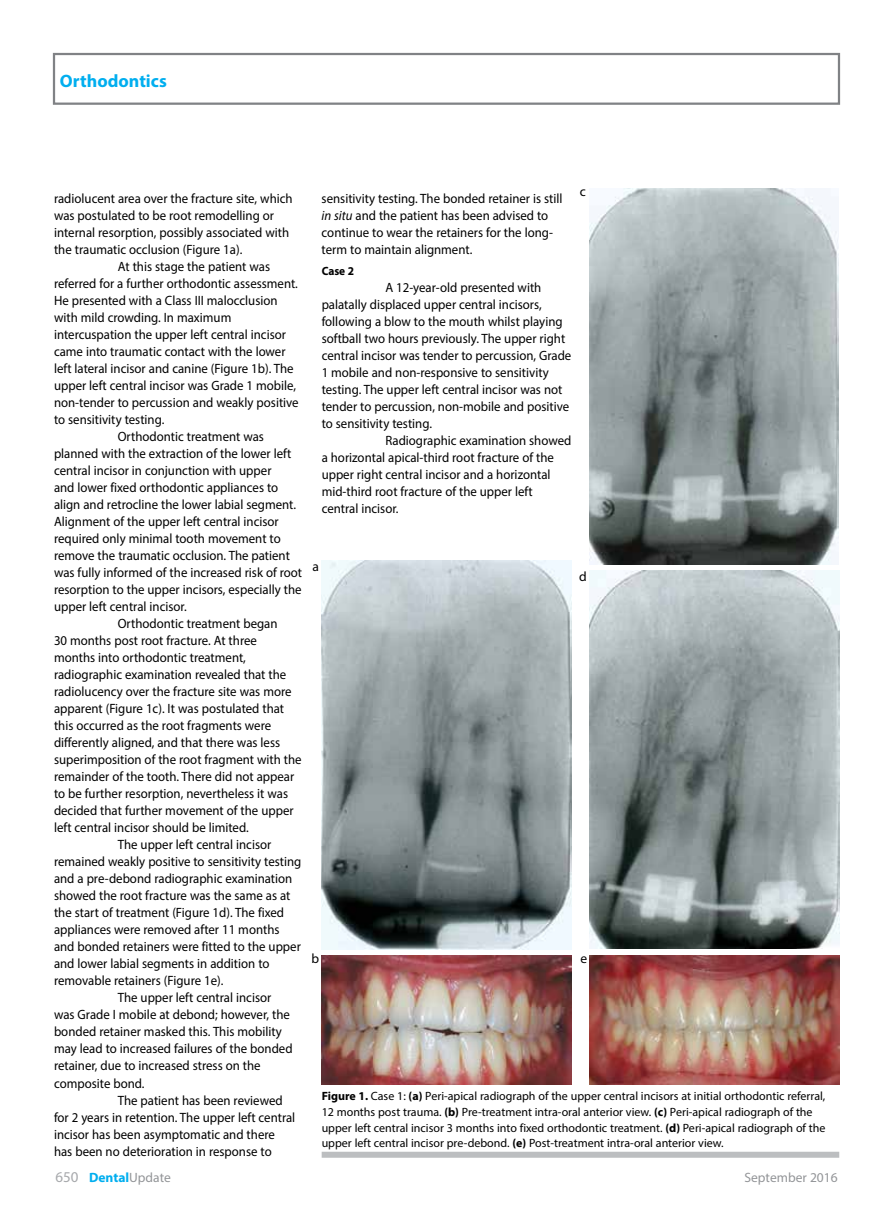
<style>
.page{position:relative;width:893px;height:1212px;background:#fff}
.page>*{position:absolute;margin:0;border:0;box-sizing:border-box;transform-origin:0 0}
.t1{font:700 18px "Myriad Pro";color:#00aeef}
.t2{font:13.5px/17px "Myriad Pro";color:#000;scale:.95 1}
.t3{font:700 13.5px "Myriad Pro";color:#00aeef}
.t4{font:13.5px "Myriad Pro";color:#939598}
.t5{font:13.5px "Myriad Pro";color:#000}
.t6{font:12px/15.8px "Myriad Pro";color:#000}
.t7{font:700 12px "Myriad Pro";color:#000;scale:.95 1}
.s1{font-style:italic}
.s2{font-weight:700}
.s3{font-weight:400;font-size:15px;color:#a7a9ac}
.s4{font-weight:400;color:#939598}
</style>
<div class="page">
<div style="left:53px;top:53px;width:787px;height:52px;border:2px solid #808285"></div>
<img style="left:322px;top:561px;width:249px;height:388px">
<img style="left:322px;top:955px;width:250px;height:129px">
<img style="left:589px;top:189px;width:250px;height:375px">
<img style="left:589px;top:570px;width:250px;height:378px">
<img style="left:589px;top:955px;width:250px;height:129px">
<div style="left:322px;top:1152px;width:517px;height:6px;background:#bcbec0"></div>
<h1 class="t1" style="left:60px;top:69px;width:108px">Orthodontics</h1>
<p class="t2" style="left:54px;top:190px;width:253px">radiolucent area over the fracture site, which</p>
<p class="t2" style="left:54px;top:207px;width:233px">was postulated to be root remodelling or</p>
<p class="t2" style="left:54px;top:224px;width:249px">internal resorption, possibly associated with</p>
<p class="t2" style="left:54px;top:241px;width:200px">the traumatic occlusion (Figure 1a).</p>
<p class="t2" style="left:118px;top:258px;width:162px">At this stage the patient was</p>
<p class="t2" style="left:54px;top:275px;width:258px">referred for a further orthodontic assessment.</p>
<p class="t2" style="left:54px;top:292px;width:237px">He presented with a Class III malocclusion</p>
<p class="t2" style="left:54px;top:309px;width:188px">with mild crowding. In maximum</p>
<p class="t2" style="left:54px;top:326px;width:246px">intercuspation the upper left central incisor</p>
<p class="t2" style="left:54px;top:343px;width:245px">came into traumatic contact with the lower</p>
<p class="t2" style="left:54px;top:360px;width:254px">left lateral incisor and canine (Figure 1b). The</p>
<p class="t2" style="left:54px;top:377px;width:256px">upper left central incisor was Grade 1 mobile,</p>
<p class="t2" style="left:54px;top:394px;width:259px">non-tender to percussion and weakly positive</p>
<p class="t2" style="left:54px;top:411px;width:118px">to sensitivity testing.</p>
<p class="t2" style="left:118px;top:428px;width:155px">Orthodontic treatment was</p>
<p class="t2" style="left:54px;top:445px;width:251px">planned with the extraction of the lower left</p>
<p class="t2" style="left:54px;top:462px;width:230px">central incisor in conjunction with upper</p>
<p class="t2" style="left:54px;top:479px;width:238px">and lower fixed orthodontic appliances to</p>
<p class="t2" style="left:54px;top:496px;width:256px">align and retrocline the lower labial segment.</p>
<p class="t2" style="left:54px;top:513px;width:238px">Alignment of the upper left central incisor</p>
<p class="t2" style="left:54px;top:530px;width:240px">required only minimal tooth movement to</p>
<p class="t2" style="left:54px;top:547px;width:250px">remove the traumatic occlusion. The patient</p>
<p class="t2" style="left:54px;top:564px;width:263px">was fully informed of the increased risk of root</p>
<p class="t2" style="left:54px;top:581px;width:262px">resorption to the upper incisors, especially the</p>
<p class="t2" style="left:54px;top:598px;width:141px">upper left central incisor.</p>
<p class="t2" style="left:118px;top:615px;width:170px">Orthodontic treatment began</p>
<p class="t2" style="left:54px;top:632px;width:215px">30 months post root fracture. At three</p>
<p class="t2" style="left:54px;top:649px;width:204px">months into orthodontic treatment,</p>
<p class="t2" style="left:54px;top:666px;width:246px">radiographic examination revealed that the</p>
<p class="t2" style="left:54px;top:683px;width:252px">radiolucency over the fracture site was more</p>
<p class="t2" style="left:54px;top:700px;width:244px">apparent (Figure 1c). It was postulated that</p>
<p class="t2" style="left:54px;top:717px;width:230px">this occurred as the root fragments were</p>
<p class="t2" style="left:54px;top:734px;width:240px">differently aligned, and that there was less</p>
<p class="t2" style="left:54px;top:751px;width:262px">superimposition of the root fragment with the</p>
<p class="t2" style="left:54px;top:768px;width:254px">remainder of the tooth. There did not appear</p>
<p class="t2" style="left:54px;top:785px;width:248px">to be further resorption, nevertheless it was</p>
<p class="t2" style="left:54px;top:802px;width:254px">decided that further movement of the upper</p>
<p class="t2" style="left:54px;top:819px;width:207px">left central incisor should be limited.</p>
<p class="t2" style="left:118px;top:836px;width:163px">The upper left central incisor</p>
<p class="t2" style="left:54px;top:853px;width:262px">remained weakly positive to sensitivity testing</p>
<p class="t2" style="left:54px;top:870px;width:252px">and a pre-debond radiographic examination</p>
<p class="t2" style="left:54px;top:887px;width:250px">showed the root fracture was the same as at</p>
<p class="t2" style="left:54px;top:904px;width:244px">the start of treatment (Figure 1d). The fixed</p>
<p class="t2" style="left:54px;top:921px;width:239px">appliances were removed after 11 months</p>
<p class="t2" style="left:54px;top:938px;width:261px">and bonded retainers were fitted to the upper</p>
<p class="t2" style="left:54px;top:955px;width:228px">and lower labial segments in addition to</p>
<p class="t2" style="left:54px;top:972px;width:180px">removable retainers (Figure 1e).</p>
<p class="t2" style="left:118px;top:989px;width:163px">The upper left central incisor</p>
<p class="t2" style="left:54px;top:1006px;width:250px">was Grade I mobile at debond; however, the</p>
<p class="t2" style="left:54px;top:1023px;width:241px">bonded retainer masked this. This mobility</p>
<p class="t2" style="left:54px;top:1040px;width:253px">may lead to increased failures of the bonded</p>
<p class="t2" style="left:54px;top:1057px;width:219px">retainer, due to increased stress on the</p>
<p class="t2" style="left:54px;top:1074px;width:97px">composite bond.</p>
<p class="t2" style="left:118px;top:1091px;width:175px">The patient has been reviewed</p>
<p class="t2" style="left:54px;top:1108px;width:256px">for 2 years in retention. The upper left central</p>
<p class="t2" style="left:54px;top:1125px;width:234px">incisor has been asymptomatic and there</p>
<p class="t2" style="left:54px;top:1142px;width:231px">has been no deterioration in response to</p>
<p class="t2" style="left:322px;top:190px;width:255px">sensitivity testing. The bonded retainer is still <span class="s1">in situ</span> and the patient has been advised to continue to wear the retainers for the long&shy;term to maintain alignment.</p>
<p class="t7" style="left:322px;top:263px;width:36px">Case 2</p>
<p class="t2" style="left:385px;top:279px;width:166px">A 12-year-old presented with</p>
<p class="t2" style="left:322px;top:296px;width:233px">palatally displaced upper central incisors,</p>
<p class="t2" style="left:322px;top:313px;width:255px">following a blow to the mouth whilst playing</p>
<p class="t2" style="left:322px;top:330px;width:258px">softball two hours previously. The upper right</p>
<p class="t2" style="left:322px;top:347px;width:264px">central incisor was tender to percussion, Grade</p>
<p class="t2" style="left:322px;top:364px;width:241px">1 mobile and non-responsive to sensitivity</p>
<p class="t2" style="left:322px;top:381px;width:255px">testing. The upper left central incisor was not</p>
<p class="t2" style="left:322px;top:398px;width:262px">tender to percussion, non-mobile and positive</p>
<p class="t2" style="left:322px;top:415px;width:118px">to sensitivity testing.</p>
<p class="t2" style="left:385px;top:432px;width:197px">Radiographic examination showed</p>
<p class="t2" style="left:322px;top:449px;width:246px">a horizontal apical-third root fracture of the</p>
<p class="t2" style="left:322px;top:466px;width:242px">upper right central incisor and a horizontal</p>
<p class="t2" style="left:322px;top:483px;width:224px">mid-third root fracture of the upper left</p>
<p class="t2" style="left:322px;top:500px;width:82px">central incisor.</p>
<p class="t5" style="left:580px;top:183px;width:8px">c</p>
<p class="t5" style="left:312px;top:558px;width:8px">a</p>
<p class="t5" style="left:579px;top:568px;width:9px">d</p>
<p class="t5" style="left:312px;top:950px;width:9px">b</p>
<p class="t5" style="left:580px;top:950px;width:8px">e</p>
<p class="t6" style="left:322px;top:1088px;width:505px"><span class="s2">Figure 1.</span> Case 1: <span class="s2">(a)</span> Peri-apical radiograph of the upper central incisors at initial orthodontic referral, 12 months post trauma. <span class="s2">(b)</span> Pre-treatment intra-oral anterior view. <span class="s2">(c)</span> Peri-apical radiograph of the upper left central incisor 3 months into fixed orthodontic treatment. <span class="s2">(d)</span> Peri-apical radiograph of the upper left central incisor pre-debond. <span class="s2">(e)</span> Post-treatment intra-oral anterior view.</p>
<p class="t3" style="left:56px;top:1168px;width:117px"><span class="s3">650</span> Dental<span class="s4">Update</span></p>
<p class="t4" style="left:744px;top:1168px;width:95px">September 2016</p>
</div>
